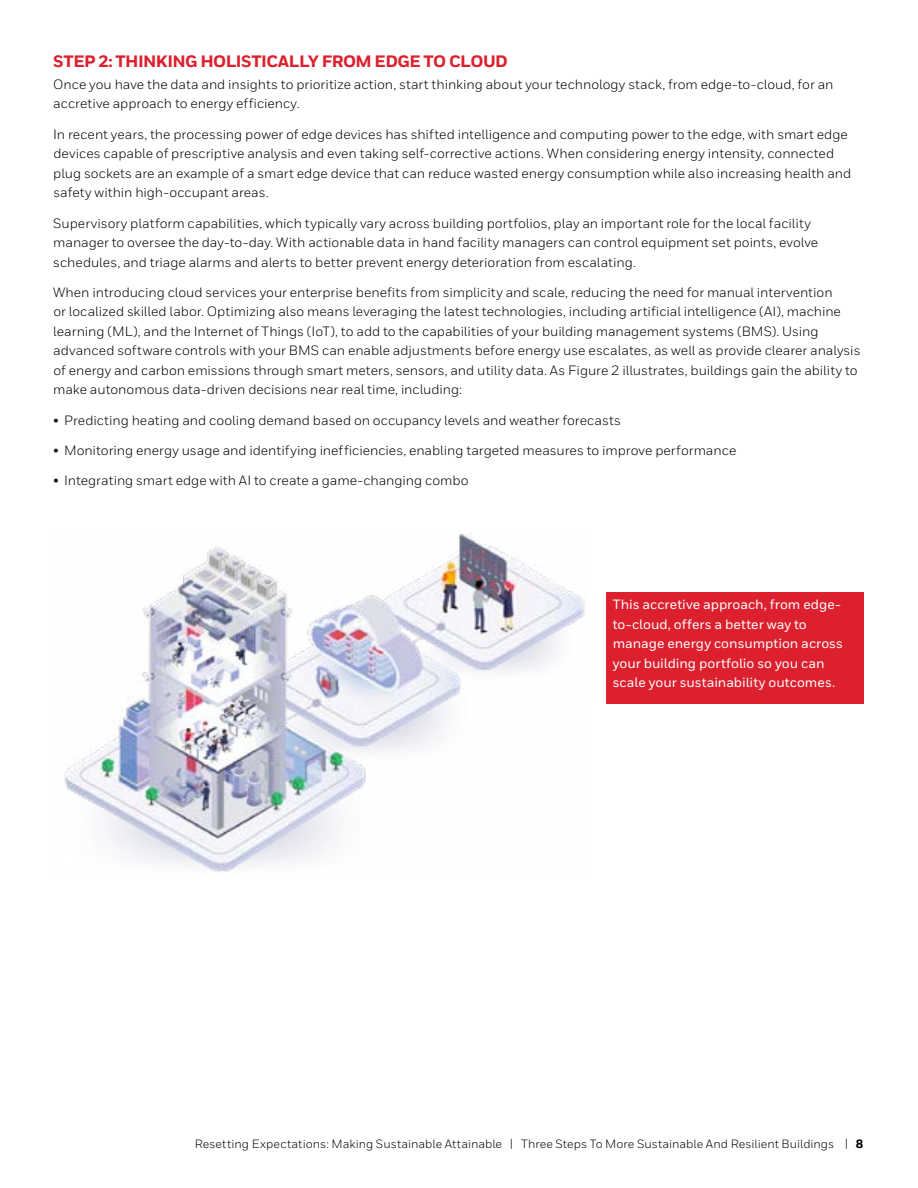
<style>
.page{position:relative;width:918px;height:1188px;background:#fff}
.page>*{position:absolute;margin:0;border:0;box-sizing:border-box;transform-origin:0 0}
.t1{font:800 16.5px "Honeywell Sans";letter-spacing:-.03em;color:#dc202e}
.t2{font:13.5px/19.5px "Honeywell Sans";color:#000}
.t3{font:500 13.5px/19.5px "Honeywell Sans";color:#fff}
.t4{font:12px "Honeywell Sans";letter-spacing:.005em;color:#000}
.s1{font-weight:800}
</style>
<div class="page">
<div style="left:606px;top:592px;width:258px;height:111px;background:#dc202e"></div>
<img style="left:64px;top:534px;width:521px;height:339px">
<p class="t1" style="left:53px;top:51px;width:456px">STEP 2: THINKING HOLISTICALLY FROM EDGE TO CLOUD</p>
<p class="t2" style="left:53px;top:75px;width:782px">Once you have the data and insights to prioritize action, start thinking about your technology stack, from edge-to-cloud, for an accretive approach to energy efficiency.</p>
<p class="t2" style="left:53px;top:124px;width:800px">In recent years, the processing power of edge devices has shifted intelligence and computing power to the edge, with smart edge devices capable of prescriptive analysis and even taking self-corrective actions. When considering energy intensity, connected plug sockets are an example of a smart edge device that can reduce wasted energy consumption while also increasing health and safety within high-occupant areas.</p>
<p class="t2" style="left:53px;top:213px;width:767px">Supervisory platform capabilities, which typically vary across building portfolios, play an important role for the local facility manager to oversee the day-to-day. With actionable data in hand facility managers can control equipment set points, evolve schedules, and triage alarms and alerts to better prevent energy deterioration from escalating.</p>
<p class="t2" style="left:53px;top:282px;width:809px">When introducing cloud services your enterprise benefits from simplicity and scale, reducing the need for manual intervention<br>or localized skilled labor. Optimizing also means leveraging the latest technologies, including artificial intelligence (AI), machine learning (ML), and the Internet of Things (IoT), to add to the capabilities of your building management systems (BMS). Using advanced software controls with your BMS can enable adjustments before energy use escalates, as well as provide clearer analysis of energy and carbon emissions through smart meters, sensors, and utility data. As Figure 2 illustrates, buildings gain the ability to make autonomous data-driven decisions near real time, including:</p>
<p class="t2" style="left:53px;top:410px;width:569px">• Predicting heating and cooling demand based on occupancy levels and weather forecasts</p>
<p class="t2" style="left:53px;top:440px;width:685px">• Monitoring energy usage and identifying inefficiencies, enabling targeted measures to improve performance</p>
<p class="t2" style="left:53px;top:471px;width:417px">• Integrating smart edge with AI to create a game-changing combo</p>
<p class="t3" style="left:613px;top:595px;width:232px">This accretive approach, from edge&shy;to-cloud, offers a better way to manage energy consumption across your building portfolio so you can scale your sustainability outcomes.</p>
<p class="t4" style="left:195px;top:1136px;width:670px">Resetting Expectations: Making Sustainable Attainable | Three Steps To More Sustainable And Resilient Buildings | <span class="s1">8</span></p>
</div>
